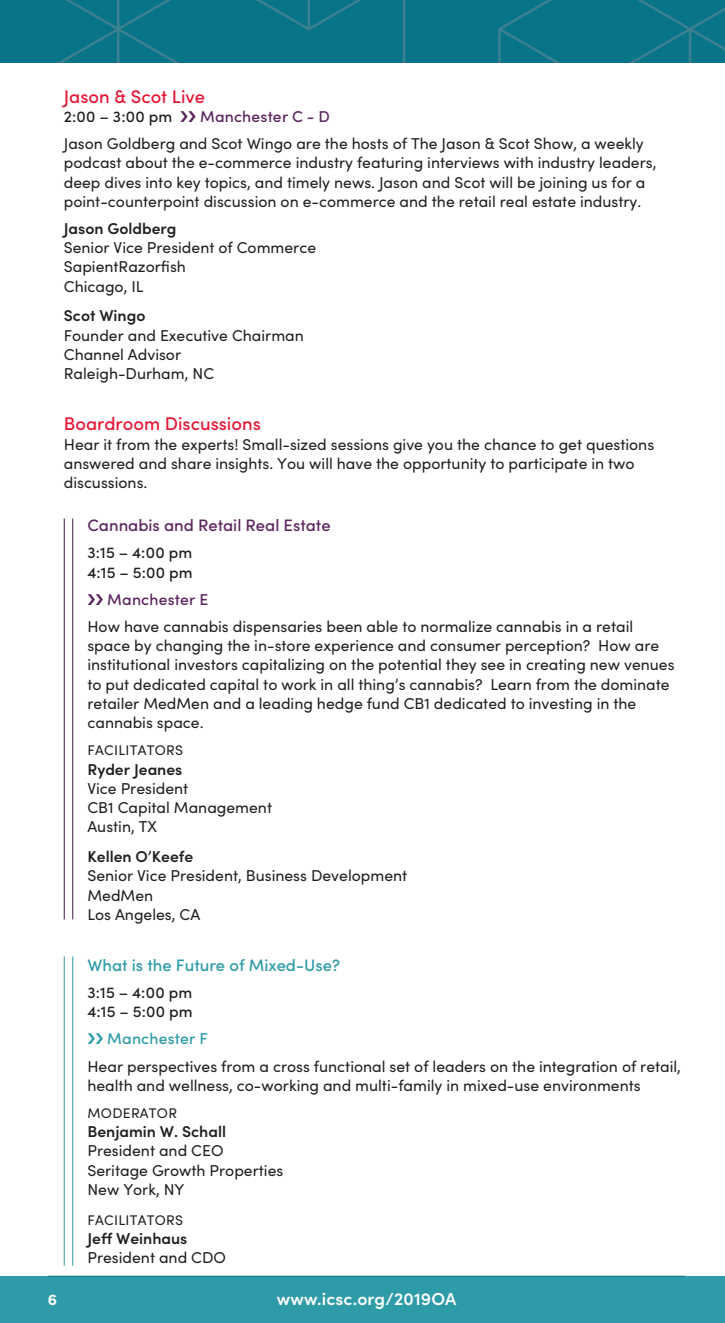
<style>
.page{position:relative;width:725px;height:1323px;background:#fff}
.page>*{position:absolute;margin:0;border:0;box-sizing:border-box;transform-origin:0 0}
.t1{font:500 18.38px "Sofia Pro";color:#e51836}
.t2{font:600 17.5px "Sofia Pro";letter-spacing:.01em;color:#fff}
.t3{font:500 16.62px "Sofia Pro";color:#5b255e}
.t4{font:500 16.62px "Sofia Pro";color:#2d9ba8}
.t5{font:15.75px/19.2px "Sofia Pro";color:#231f20}
.t6{font:600 15.75px "Sofia Pro";color:#231f20}
.t7{font:500 15.75px/19.2px "Sofia Pro";letter-spacing:.015em;color:#231f20}
.t8{font:500 15.75px "Sofia Pro";letter-spacing:.01em;color:#5b255e}
.t9{font:500 15.75px "Sofia Pro";letter-spacing:.01em;color:#2d9ba8}
.t10{font:700 15.75px "Sofia Pro";color:#fff}
.t11{font:14px "Sofia Pro";letter-spacing:.02em;color:#231f20}
</style>
<div class="page">
<div style="left:0;top:1276px;width:724px;height:47px;background:#2d9ba8"></div>
<hr style="left:48px;top:1276px;width:637px;height:1px;background:#087487">
<hr style="left:64px;top:518px;width:1px;height:401px;background:#431945">
<hr style="left:72px;top:518px;width:1px;height:401px;background:#431945">
<hr style="left:64px;top:956px;width:1px;height:310px;background:#2d9ba8">
<hr style="left:72px;top:956px;width:1px;height:310px;background:#2d9ba8">
<div style="left:0;top:0;width:724px;height:63px;background:#087487"></div>
<svg style="left:57px;top:0;width:667px;height:63px"></svg>
<p class="t1" style="left:64px;top:83px;width:143px">Jason &amp; Scot Live</p>
<p class="t7" style="left:64px;top:106px;width:110px">2:00 – 3:00 pm</p>
<p class="t8" style="left:200px;top:105px;width:131px">Manchester C - D</p>
<p class="t5" style="left:64px;top:133px;width:594px">Jason Goldberg and Scot Wingo are the hosts of The Jason &amp; Scot Show, a weekly podcast about the e-commerce industry featuring interviews with industry leaders, deep dives into key topics, and timely news. Jason and Scot will be joining us for a point-counterpoint discussion on e-commerce and the retail real estate industry.</p>
<p class="t6" style="left:64px;top:217px;width:114px">Jason Goldberg</p>
<p class="t5" style="left:64px;top:237px;width:254px">Senior Vice President of Commerce<br>SapientRazorfish<br>Chicago, IL</p>
<p class="t6" style="left:64px;top:304px;width:83px">Scot Wingo</p>
<p class="t5" style="left:64px;top:325px;width:241px">Founder and Executive Chairman<br>Channel Advisor<br>Raleigh-Durham, NC</p>
<p class="t1" style="left:64px;top:410px;width:198px">Boardroom Discussions</p>
<p class="t5" style="left:64px;top:434px;width:592px">Hear it from the experts! Small-sized sessions give you the chance to get questions answered and share insights. You will have the opportunity to participate in two discussions.</p>
<p class="t3" style="left:87px;top:513px;width:245px">Cannabis and Retail Real Estate</p>
<p class="t7" style="left:87px;top:542px;width:107px">3:15 – 4:00 pm<br>4:15 – 5:00 pm</p>
<p class="t8" style="left:107px;top:588px;width:102px">Manchester E</p>
<p class="t5" style="left:87px;top:616px;width:588px">How have cannabis dispensaries been able to normalize cannabis in a retail space by changing the in-store experience and consumer perception? How are institutional investors capitalizing on the potential they see in creating new venues to put dedicated capital to work in all thing’s cannabis? Learn from the dominate retailer MedMen and a leading hedge fund CB1 dedicated to investing in the cannabis space.</p>
<p class="t11" style="left:88px;top:740px;width:97px">FACILITATORS</p>
<p class="t6" style="left:87px;top:757px;width:96px">Ryder Jeanes</p>
<p class="t5" style="left:87px;top:778px;width:186px">Vice President<br>CB1 Capital Management<br>Austin, TX</p>
<p class="t6" style="left:87px;top:845px;width:107px">Kellen O’Keefe</p>
<p class="t5" style="left:87px;top:865px;width:321px">Senior Vice President, Business Development<br>MedMen<br>Los Angeles, CA</p>
<p class="t4" style="left:87px;top:953px;width:254px">What is the Future of Mixed-Use?</p>
<p class="t7" style="left:87px;top:982px;width:107px">3:15 – 4:00 pm<br>4:15 – 5:00 pm</p>
<p class="t9" style="left:107px;top:1027px;width:102px">Manchester F</p>
<p class="t5" style="left:87px;top:1056px;width:595px">Hear perspectives from a cross functional set of leaders on the integration of retail, health and wellness, co-working and multi-family in mixed-use environments</p>
<p class="t11" style="left:88px;top:1103px;width:91px">MODERATOR</p>
<p class="t6" style="left:87px;top:1120px;width:140px">Benjamin W. Schall</p>
<p class="t5" style="left:87px;top:1140px;width:197px">President and CEO<br>Seritage Growth Properties<br>New York, NY</p>
<p class="t11" style="left:88px;top:1210px;width:97px">FACILITATORS</p>
<p class="t6" style="left:87px;top:1227px;width:101px">Jeff Weinhaus</p>
<p class="t5" style="left:87px;top:1247px;width:140px">President and CDO</p>
<p class="t10" style="left:48px;top:1288px;width:11px">6</p>
<p class="t2" style="left:277px;top:1286px;width:181px">www.icsc.org/2019OA</p>
</div>
